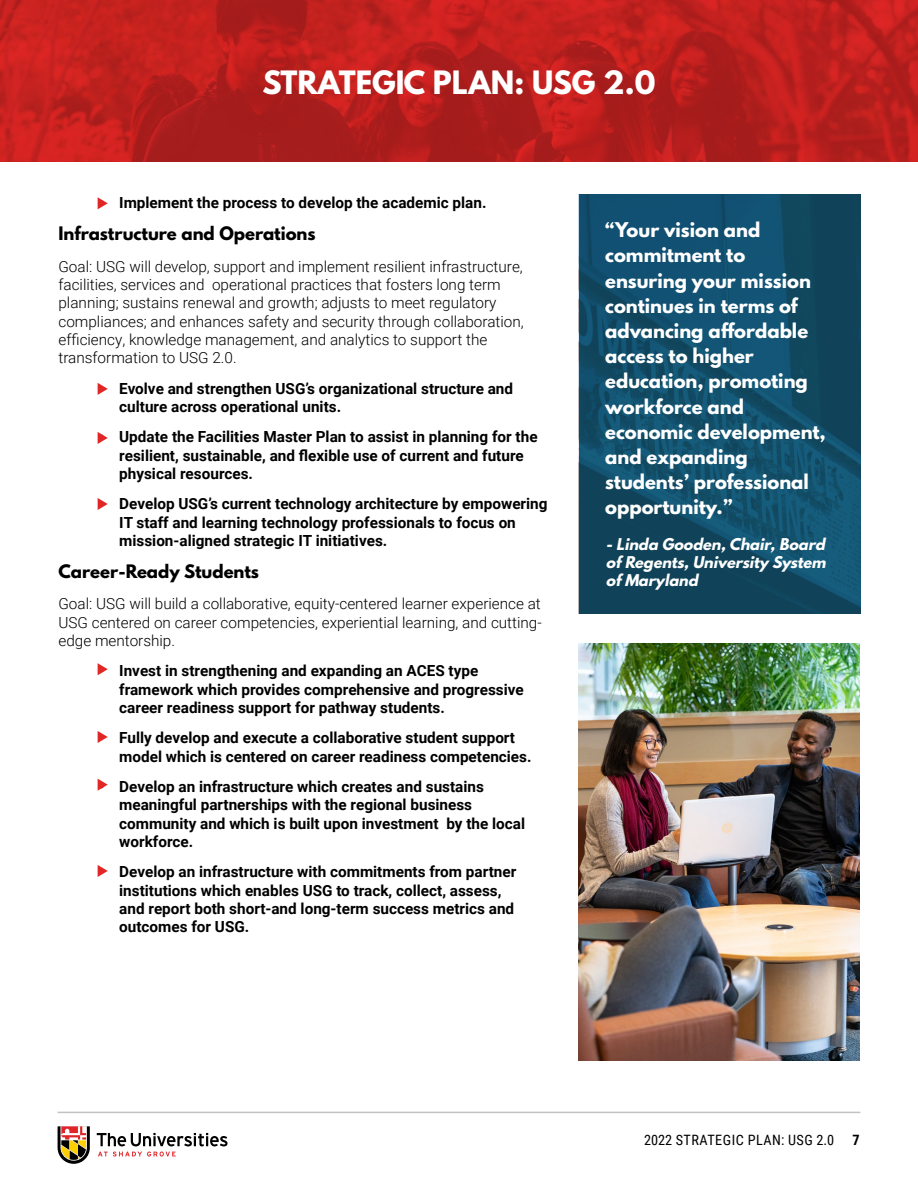
<style>
.page{position:relative;width:918px;height:1188px;background:#fff}
.page>*{position:absolute;margin:0;border:0;box-sizing:border-box;transform-origin:0 0}
.t1{font:700 28.5px "League Spartan";color:#fff}
.t2{font:700 18px/25.2px "League Spartan";color:#fff}
.t3{font:700 16.5px "League Spartan";color:#000}
.t4{font:700 15.3px/18.3px "Roboto";color:#000}
.t5{font:300 15.3px/18.3px "Roboto";color:#000}
.t6{font:italic 700 14.4px/18px "League Spartan";color:#fff;text-align:justify}
.t7{font:14.25px "Roboto Condensed";letter-spacing:.035em;color:#000}
.t8{font:700 14.25px "Roboto Condensed";color:#000}
</style>
<div class="page">
<svg style="left:0;top:0;width:918px;height:162px;background:#ba1f1e"></svg>
<hr style="left:58px;top:1112px;width:802px;height:1px;background:#c0c2c4">
<svg style="left:58px;top:1126px;width:32px;height:38px"></svg>
<svg style="left:98px;top:1152px;width:78px;height:5px"></svg>
<svg style="left:97px;top:1133px;width:131px;height:13px"></svg>
<svg style="left:579px;top:194px;width:281px;height:419px;background:#114d68"></svg>
<img style="left:579px;top:643px;width:281px;height:418px">
<svg style="left:98px;top:731px;width:10px;height:12px"></svg>
<svg style="left:98px;top:779px;width:10px;height:12px"></svg>
<svg style="left:98px;top:865px;width:10px;height:12px"></svg>
<svg style="left:98px;top:197px;width:10px;height:12px"></svg>
<svg style="left:98px;top:383px;width:10px;height:12px"></svg>
<svg style="left:98px;top:432px;width:10px;height:12px"></svg>
<svg style="left:98px;top:498px;width:10px;height:12px"></svg>
<svg style="left:98px;top:663px;width:10px;height:12px"></svg>
<h1 class="t1" style="left:263px;top:60px;width:394px">STRATEGIC PLAN: USG 2.0</h1>
<p class="t4" style="left:99px;top:193px;width:389px">• Implement the process to develop the academic plan.</p>
<p class="t3" style="left:58px;top:220px;width:259px">Infrastructure and Operations</p>
<p class="t5" style="left:58px;top:256px;width:467px">Goal: USG will develop, support and implement resilient infrastructure, facilities, services and operational practices that fosters long term planning; sustains renewal and growth; adjusts to meet regulatory compliances; and enhances safety and security through collaboration, efficiency, knowledge management, and analytics to support the transformation to USG 2.0.</p>
<p class="t4" style="left:119px;top:378px;width:395px;text-indent:-20px">• Evolve and strengthen USG’s organizational structure and culture across operational units.</p>
<p class="t4" style="left:119px;top:427px;width:420px;text-indent:-20px">• Update the Facilities Master Plan to assist in planning for the resilient, sustainable, and flexible use of current and future physical resources.</p>
<p class="t4" style="left:119px;top:494px;width:430px;text-indent:-20px">• Develop USG’s current technology architecture by empowering<br>IT staff and learning technology professionals to focus on mission-aligned strategic IT initiatives.</p>
<p class="t3" style="left:58px;top:558px;width:202px">Career-Ready Students</p>
<p class="t5" style="left:58px;top:594px;width:485px;text-align:justify">Goal: USG will build a collaborative, equity-centered learner experience at USG centered on career competencies, experiential learning, and cutting&shy;edge mentorship.</p>
<p class="t4" style="left:119px;top:661px;width:406px;text-indent:-20px">• Invest in strengthening and expanding an ACES type framework which provides comprehensive and progressive career readiness support for pathway students.</p>
<p class="t4" style="left:119px;top:728px;width:414px;text-indent:-20px">• Fully develop and execute a collaborative student support model which is centered on career readiness competencies.</p>
<p class="t4" style="left:119px;top:777px;width:407px;text-indent:-20px">• Develop an infrastructure which creates and sustains meaningful partnerships with the regional business community and which is built upon investment by the local workforce.</p>
<p class="t4" style="left:119px;top:862px;width:399px;text-indent:-20px">• Develop an infrastructure with commitments from partner institutions which enables USG to track, collect, assess, and report both short-and long-term success metrics and outcomes for USG.</p>
<p class="t2" style="left:605px;top:217px;width:222px">“Your vision and commitment to ensuring your mission continues in terms of advancing affordable access to higher education, promoting workforce and economic development, and expanding students’ professional opportunity.”</p>
<p class="t6" style="left:606px;top:535px;width:225px">-Linda Gooden,Chair,Board of Regents,University System of Maryland</p>
<p class="t7" style="left:644px;top:1130px;width:192px">2022 STRATEGIC PLAN: USG 2.0</p>
<p class="t8" style="left:852px;top:1130px;width:9px">7</p>
</div>
